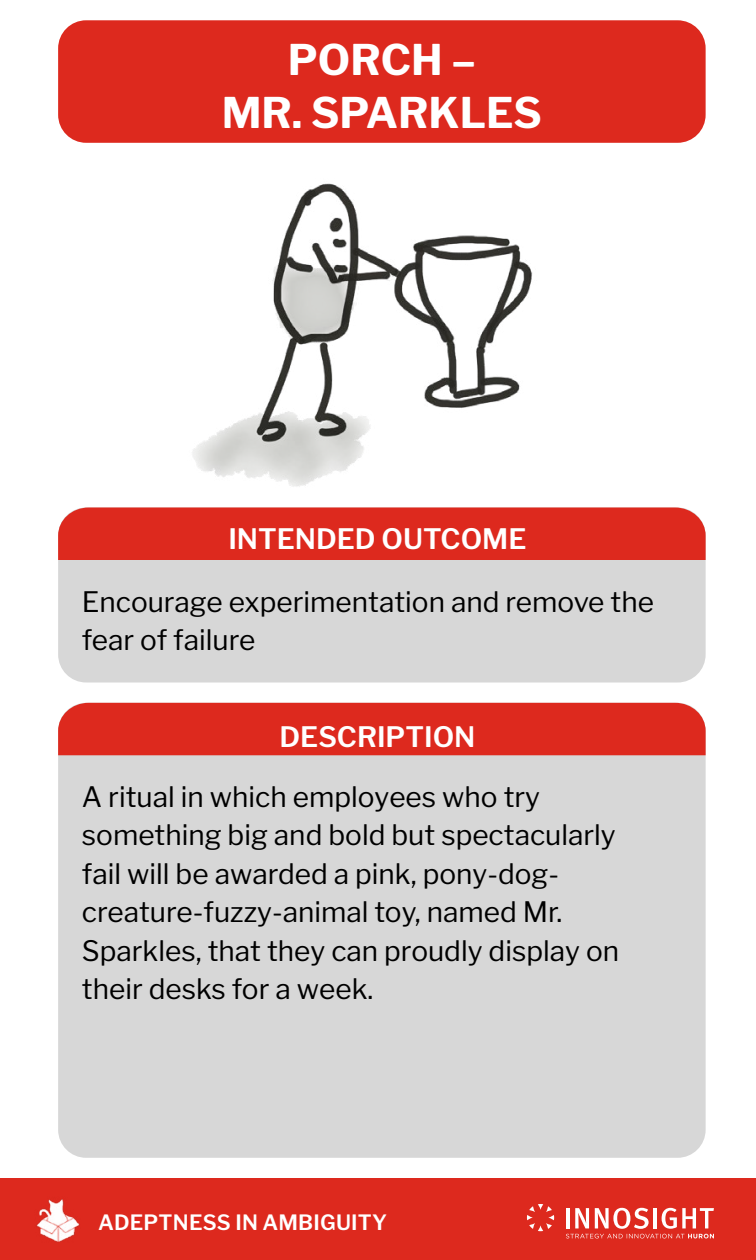
<style>
.page{position:relative;width:756px;height:1260px;background:#fff}
.page>*{position:absolute;margin:0;border:0;box-sizing:border-box;transform-origin:0 0}
.t1{font:700 42px/52.5px "Libre Franklin";color:#fff;text-align:center}
.t2{font:28px/38.5px "Libre Franklin";color:#000}
.t3{font:600 28px "Libre Franklin";color:#fff}
.t4{font:600 21px "Libre Franklin";letter-spacing:.01em;color:#fff}
</style>
<div class="page">
<div style="left:0;top:1179px;width:756px;height:81px;background:#dd291e"></div>
<img style="left:36px;top:1199px;width:44px;height:43px">
<svg style="left:527px;top:1204px;width:27px;height:27px"></svg>
<svg style="left:566px;top:1208px;width:148px;height:30px"></svg>
<div style="left:58px;top:20px;width:648px;height:123px;background:#dd291e;border-radius:28px"></div>
<div style="left:58px;top:703px;width:648px;height:455px;background:#d7d7d7;border-radius:28px"></div>
<div style="left:58px;top:703px;width:648px;height:52px;background:#dd291e"></div>
<div style="left:58px;top:508px;width:648px;height:174px;background:#d7d7d7;border-radius:28px"></div>
<div style="left:58px;top:508px;width:648px;height:52px;background:#dd291e"></div>
<img style="left:172px;top:183px;width:396px;height:337px">
<h1 class="t1" style="left:222px;top:34px;width:322px">PORCH –<br>MR. SPARKLES</h1>
<p class="t3" style="left:228px;top:522px;width:300px">INTENDED OUTCOME</p>
<p class="t2" style="left:82px;top:582px;width:574px">Encourage experimentation and remove the fear of failure</p>
<p class="t3" style="left:280px;top:720px;width:197px">DESCRIPTION</p>
<p class="t2" style="left:82px;top:777px;width:539px">A ritual in which employees who try something big and bold but spectacularly fail will be awarded a pink, pony-dog&shy;creature-fuzzy-animal toy, named Mr.<br>Sparkles, that they can proudly display on their desks for a week.</p>
<p class="t4" style="left:98px;top:1209px;width:291px">ADEPTNESS IN AMBIGUITY</p>
</div>
